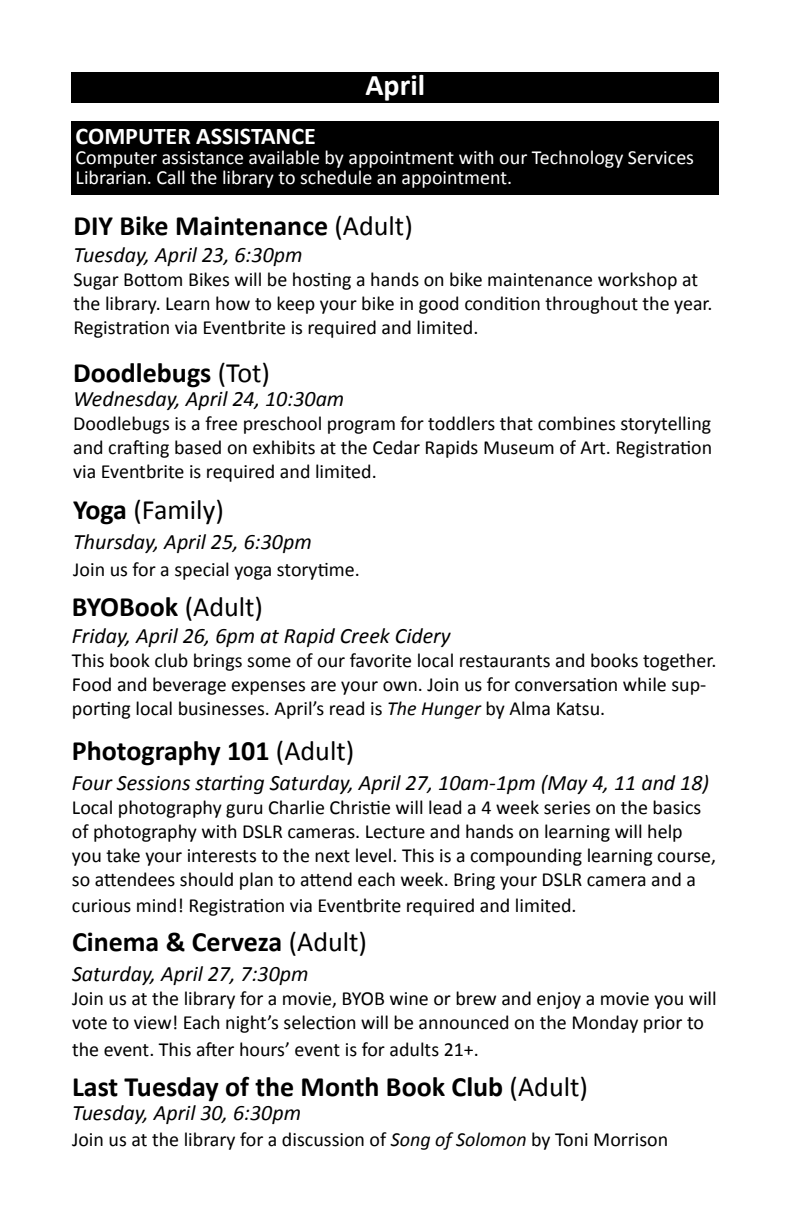
<style>
.page{position:relative;width:792px;height:1224px;background:#fff}
.page>*{position:absolute;margin:0;border:0;box-sizing:border-box;transform-origin:0 0}
.t1{font:700 30px "Calibri";color:#fff}
.t2{font:700 28px "Calibri";color:#000}
.t3{font:28px "Calibri";color:#000}
.t4{font:700 24px "Calibri";color:#fff}
.t5{font:italic 22px "Calibri";color:#000}
.t6{font:20px/24px "Calibri";color:#000}
.t7{font:20px/20px "Calibri";color:#fff}
.s1{font-weight:400}
.s2{font-weight:700}
.s3{font-style:italic}
</style>
<div class="page">
<div style="left:72px;top:121px;width:647px;height:73px;background:#000"></div>
<div style="left:71px;top:72px;width:648px;height:30px;background:#000"></div>
<h1 class="t1" style="left:365px;top:65px;width:61px">April</h1>
<p class="t4" style="left:76px;top:121px;width:242px">COMPUTER ASSISTANCE</p>
<p class="t7" style="left:76px;top:148px;width:620px">Computer assistance available by appointment with our Technology Services<br>Librarian. Call the library to schedule an appointment.</p>
<h2 class="t2" style="left:73px;top:208px;width:341px">DIY Bike Maintenance <span class="s1">(Adult)</span></h2>
<p class="t5" style="left:73px;top:239px;width:231px">Tuesday, April 23, 6:30pm</p>
<p class="t6" style="left:73px;top:267px;width:641px">Sugar Bottom Bikes will be hosting a hands on bike maintenance workshop at the library. Learn how to keep your bike in good condition throughout the year.<br>Registration via Eventbrite is required and limited.</p>
<h2 class="t2" style="left:73px;top:355px;width:198px">Doodlebugs <span class="s1">(Tot)</span></h2>
<p class="t5" style="left:73px;top:384px;width:273px">Wednesday, April 24, 10:30am</p>
<p class="t6" style="left:73px;top:412px;width:641px;text-align:justify">Doodlebugs is a free preschool program for toddlers that combines storytelling and crafting based on exhibits at the Cedar Rapids Museum of Art. Registration via Eventbrite is required and limited.</p>
<h2 class="t3" style="left:73px;top:492px;width:152px"><span class="s2">Yoga</span> (Family)</h2>
<p class="t5" style="left:73px;top:527px;width:240px">Thursday, April 25, 6:30pm</p>
<p class="t6" style="left:73px;top:557px;width:288px">Join us for a special yoga storytime.</p>
<h2 class="t2" style="left:72px;top:589px;width:193px">BYOBook <span class="s1">(Adult)</span></h2>
<p class="t5" style="left:72px;top:620px;width:380px">Friday, April 26, 6pm at Rapid Creek Cidery</p>
<p class="t6" style="left:72px;top:648px;width:646px">This book club brings some of our favorite local restaurants and books together.<br>Food and beverage expenses are your own. Join us for conversation while sup&shy;porting local businesses. April’s read is <span class="s3">The Hunger</span> by Alma Katsu.</p>
<h2 class="t2" style="left:72px;top:733px;width:284px">Photography 101 <span class="s1">(Adult)</span></h2>
<p class="t5" style="left:72px;top:768px;width:639px">Four Sessions starting Saturday, April 27, 10am-1pm (May 4, 11 and 18)</p>
<p class="t6" style="left:72px;top:795px;width:646px">Local photography guru Charlie Christie will lead a 4 week series on the basics of photography with DSLR cameras. Lecture and hands on learning will help you take your interests to the next level. This is a compounding learning course, so attendees should plan to attend each week. Bring your DSLR camera and a</p>
<p class="t6" style="left:72px;top:894px;width:506px">curious mind! Registration via Eventbrite required and limited.</p>
<h2 class="t2" style="left:72px;top:924px;width:297px">Cinema &amp; Cerveza <span class="s1">(Adult)</span></h2>
<p class="t5" style="left:72px;top:959px;width:238px">Saturday, April 27, 7:30pm</p>
<p class="t6" style="left:72px;top:987px;width:646px">Join us at the library for a movie, BYOB wine or brew and enjoy a movie you will vote to view! Each night’s selection will be announced on the Monday prior to</p>
<p class="t6" style="left:72px;top:1037px;width:408px">the event. This after hours’ event is for adults 21+.</p>
<h2 class="t2" style="left:72px;top:1069px;width:517px">Last Tuesday of the Month Book Club <span class="s1">(Adult)</span></h2>
<p class="t5" style="left:72px;top:1097px;width:231px">Tuesday, April 30, 6:30pm</p>
<p class="t6" style="left:72px;top:1128px;width:598px">Join us at the library for a discussion of <span class="s3">Song of Solomon</span> by Toni Morrison</p>
</div>
